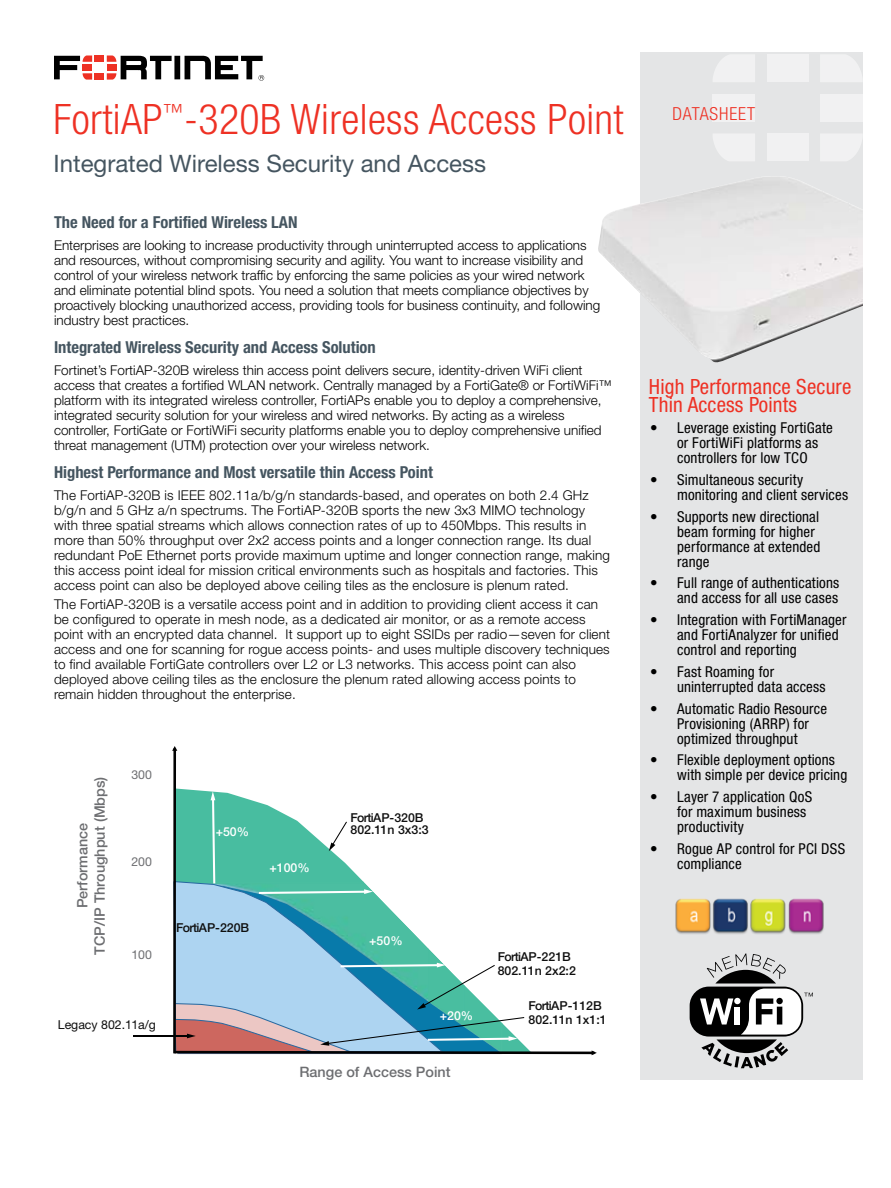
<style>
.page{position:relative;width:891px;height:1188px;background:#fff}
.page>*{position:absolute;margin:0;border:0;box-sizing:border-box;transform-origin:0 0}
.t1{font:300 condensed 42px "Helvetica Neue LT Std";letter-spacing:.01em;color:#ee3124}
.t2{font:24px "Helvetica Neue LT Std";color:#455560}
.t3{font:condensed 21px/18px "Helvetica Neue LT Std";letter-spacing:.01em;color:#ee3124}
.t4{font:300 condensed 18px "Helvetica Neue LT Std";letter-spacing:.05em;color:#ee3124}
.t5{font:700 condensed 16.5px "Helvetica Neue LT Std";color:#455560}
.t6{font:condensed 15px/15px "Helvetica Neue LT Std";letter-spacing:.01em;color:#000}
.t7{font:500 14.4px/17.2px "Helvetica Neue LT Std";color:#6d6e71;text-align:center}
.t8{font:300 13.5px/15px "Helvetica Neue LT Std";letter-spacing:.01em;color:#000}
.t9{font:500 12.3px/13.5px "Helvetica Neue LT Std";color:#0f0f0f}
.t10{font:500 12.3px "Helvetica Neue LT Std";color:#fff}
.t11{font:12.3px "Helvetica Neue LT Std";color:#0f0f0f}
.t12{font:500 12.3px "Helvetica Neue LT Std";letter-spacing:-.055em;color:#0f0f0f}
.t13{font:12.3px "Helvetica Neue LT Std";color:#6d6e71}
</style>
<div class="page">
<div style="left:640px;top:53px;width:223px;height:1027px;background:#e4e5e6"></div>
<div style="left:95px;top:56px;width:9px;height:6px;background:#ee3124"></div>
<div style="left:95px;top:73px;width:9px;height:7px;background:#ee3124"></div>
<svg style="left:54px;top:56px;width:38px;height:24px"></svg>
<svg style="left:107px;top:56px;width:157px;height:25px"></svg>
<div style="left:690px;top:987px;width:113px;height:50px;background:#000;border-radius:19px"></div>
<svg style="left:700px;top:953px;width:113px;height:115px"></svg>
<img style="left:675px;top:898px;width:149px;height:36px">
<svg style="left:176px;top:788px;width:187px;height:93px;fill:#48bda0"></svg>
<svg style="left:176px;top:881px;width:267px;height:82px"></svg>
<svg style="left:259px;top:889px;width:114px;height:5px"></svg>
<svg style="left:211px;top:791px;width:4px;height:92px"></svg>
<hr style="left:173px;top:748px;width:3px;height:305px;background:#010101">
<svg style="left:172px;top:746px;width:5px;height:5px"></svg>
<hr style="left:134px;top:1036px;width:55px;height:1px;background:#010101">
<svg style="left:329px;top:822px;width:18px;height:29px"></svg>
<svg style="left:174px;top:963px;width:423px;height:92px"></svg>
<img style="left:598px;top:178px;width:265px;height:185px">
<div style="left:713px;top:94px;width:42px;height:28px;background:#f1f1f2"></div>
<div style="left:767px;top:54px;width:41px;height:28px;background:#f1f1f2"></div>
<div style="left:767px;top:133px;width:41px;height:28px;background:#f1f1f2"></div>
<div style="left:820px;top:94px;width:43px;height:28px;background:#f1f1f2"></div>
<svg style="left:713px;top:55px;width:42px;height:27px"></svg>
<svg style="left:713px;top:134px;width:42px;height:27px"></svg>
<svg style="left:820px;top:55px;width:42px;height:27px"></svg>
<svg style="left:820px;top:134px;width:42px;height:27px"></svg>
<h1 class="t1" style="left:54px;top:95px;width:572px">FortiAP<sup>™</sup>-320B Wireless Access Point</h1>
<h2 class="t2" style="left:54px;top:149px;width:434px">Integrated Wireless Security and Access</h2>
<p class="t5" style="left:54px;top:212px;width:245px">The Need for a Fortified Wireless LAN</p>
<p class="t8" style="left:54px;top:237px;width:548px">Enterprises are looking to increase productivity through uninterrupted access to applications and resources, without compromising security and agility. You want to increase visibility and control of your wireless network traffic by enforcing the same policies as your wired network and eliminate potential blind spots. You need a solution that meets compliance objectives by proactively blocking unauthorized access, providing tools for business continuity, and following industry best practices.</p>
<p class="t5" style="left:54px;top:337px;width:323px">Integrated Wireless Security and Access Solution</p>
<p class="t8" style="left:54px;top:362px;width:559px">Fortinet’s FortiAP-320B wireless thin access point delivers secure, identity-driven WiFi client access that creates a fortified WLAN network. Centrally managed by a FortiGate® or FortiWiFi™ platform with its integrated wireless controller, FortiAPs enable you to deploy a comprehensive, integrated security solution for your wireless and wired networks. By acting as a wireless controller, FortiGate or FortiWiFi security platforms enable you to deploy comprehensive unified threat management (UTM) protection over your wireless network.</p>
<p class="t5" style="left:54px;top:462px;width:380px">Highest Performance and Most versatile thin Access Point</p>
<p class="t8" style="left:54px;top:487px;width:557px">The FortiAP-320B is IEEE 802.11a/b/g/n standards-based, and operates on both 2.4 GHz b/g/n and 5 GHz a/n spectrums. The FortiAP-320B sports the new 3x3 MIMO technology with three spatial streams which allows connection rates of up to 450Mbps. This results in more than 50% throughput over 2x2 access points and a longer connection range. Its dual redundant PoE Ethernet ports provide maximum uptime and longer connection range, making this access point ideal for mission critical environments such as hospitals and factories. This access point can also be deployed above ceiling tiles as the enclosure is plenum rated.</p>
<p class="t8" style="left:54px;top:597px;width:558px">The FortiAP-320B is a versatile access point and in addition to providing client access it can be configured to operate in mesh node, as a dedicated air monitor, or as a remote access point with an encrypted data channel. It support up to eight SSIDs per radio—seven for client access and one for scanning for rogue access points- and uses multiple discovery techniques to find available FortiGate controllers over L2 or L3 networks. This access point can also deployed above ceiling tiles as the enclosure the plenum rated allowing access points to remain hidden throughout the enterprise.</p>
<p class="t7" style="left:74px;top:955px;width:180px;rotate:-90deg">Performance<br>TCP/IP Throughput (Mbps)</p>
<p class="t13" style="left:131px;top:767px;width:22px">300</p>
<p class="t13" style="left:131px;top:854px;width:22px">200</p>
<p class="t13" style="left:131px;top:947px;width:22px">100</p>
<p class="t11" style="left:58px;top:1017px;width:100px">Legacy 802.11a/g</p>
<p class="t10" style="left:216px;top:825px;width:35px">+50%</p>
<p class="t12" style="left:176px;top:920px;width:75px">FortiAP-220B</p>
<p class="t10" style="left:270px;top:861px;width:42px">+100%</p>
<p class="t9" style="left:350px;top:811px;width:80px;line-height:12.6px">FortiAP-320B<br>802.11n 3x3:3</p>
<p class="t10" style="left:369px;top:933px;width:35px">+50%</p>
<p class="t10" style="left:440px;top:1008px;width:35px">+20%</p>
<p class="t7" style="left:299px;top:1063px;width:153px">Range of Access Point</p>
<p class="t9" style="left:498px;top:950px;width:80px">FortiAP-221B<br>802.11n 2x2:2</p>
<p class="t9" style="left:529px;top:999px;width:80px">FortiAP-112B<br>802.11n 1x1:1</p>
<h3 class="t4" style="left:672px;top:104px;width:84px">DATASHEET</h3>
<h3 class="t3" style="left:649px;top:377px;width:204px">High Performance Secure<br>Thin Access Points</h3>
<p class="t6" style="left:677px;top:420px;width:157px;text-indent:-27px">• Leverage existing FortiGate or FortiWiFi platforms as controllers for low TCO</p>
<p class="t6" style="left:677px;top:472px;width:172px;text-indent:-27px">• Simultaneous security monitoring and client services</p>
<p class="t6" style="left:677px;top:509px;width:145px;text-indent:-27px">• Supports new directional beam forming for higher performance at extended range</p>
<p class="t6" style="left:650px;top:575px;width:191px;text-align:right">• Full range of authentications and access for all use cases</p>
<p class="t6" style="left:677px;top:612px;width:171px;text-indent:-27px">• Integration with FortiManager and FortiAnalyzer for unified control and reporting</p>
<p class="t6" style="left:677px;top:664px;width:150px;text-indent:-27px">• Fast Roaming for uninterrupted data access</p>
<p class="t6" style="left:650px;top:701px;width:178px;text-align:center">• Automatic Radio Resource<br>Provisioning (ARRP) for optimized throughput</p>
<p class="t6" style="left:677px;top:752px;width:172px;text-indent:-27px">• Flexible deployment options with simple per device pricing</p>
<p class="t6" style="left:677px;top:789px;width:137px;text-indent:-27px">• Layer 7 application QoS for maximum business productivity</p>
<p class="t6" style="left:677px;top:841px;width:170px;text-indent:-27px">• Rogue AP control for PCI DSS compliance</p>
</div>
